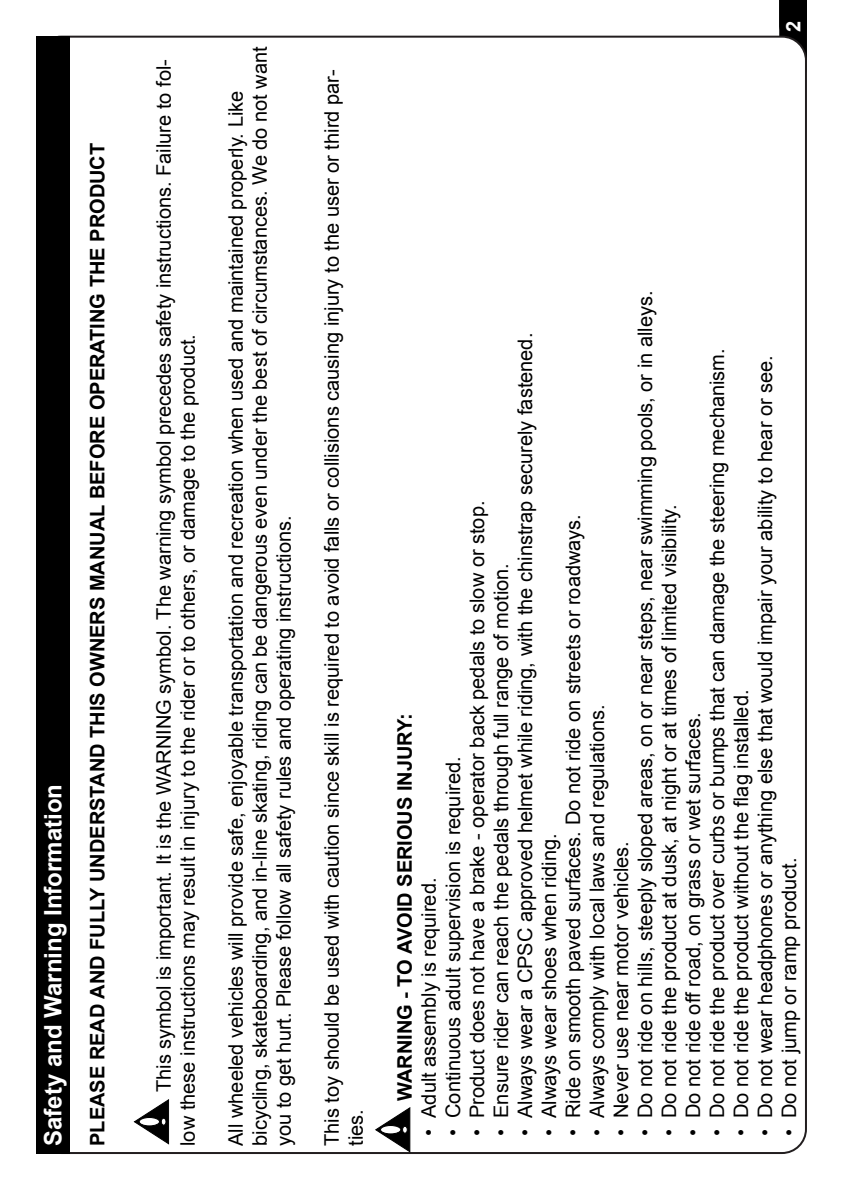
<style>
.page{position:relative;width:843px;height:1190px;background:#fff}
.page>*{position:absolute;margin:0;border:0;box-sizing:border-box;transform-origin:0 0}
.t1{font:700 24px "Arial";color:#fff}
.t2{font:20px/24px "Arial";color:#000}
.t3{font:700 20px "Arial";color:#000}
.t4{font:700 20px "Arial";color:#fff}
</style>
<div class="page">
<svg style="left:779px;top:0;width:27px;height:78px"></svg>
<svg style="left:134px;top:1099px;width:35px;height:44px"></svg>
<svg style="left:375px;top:1107px;width:35px;height:44px"></svg>
<div style="left:36px;top:36px;width:33px;height:1117px;background:#000"></div>
<p class="t1" style="left:37px;top:1145px;width:363px;rotate:-90deg">Safety and Warning Information</p>
<p class="t3" style="left:84px;top:1145px;width:1004px;rotate:-90deg">PLEASE READ AND FULLY UNDERSTAND THIS OWNERS MANUAL BEFORE OPERATING THE PRODUCT</p>
<p class="t2" style="left:152px;top:1145px;width:1088px;text-indent:54px;rotate:-90deg">This symbol is important. It is the WARNING symbol. The warning symbol precedes safety instructions. Failure to fol&shy;low these instructions may result in injury to the rider or to others, or damage to the product.</p>
<p class="t2" style="left:224px;top:1145px;width:1101px;rotate:-90deg">All wheeled vehicles will provide safe, enjoyable transportation and recreation when used and maintained properly. Like bicycling, skateboarding, and in-line skating, riding can be dangerous even under the best of circumstances. We do not want you to get hurt. Please follow all safety rules and operating instructions.</p>
<p class="t2" style="left:320px;top:1145px;width:1078px;rotate:-90deg">This toy should be used with caution since skill is required to avoid falls or collisions causing injury to the user or third par&shy;ties.</p>
<p class="t4" style="left:779px;top:32px;width:13px;rotate:-90deg">2</p>
<p class="t3" style="left:391px;top:1100px;width:389px;rotate:-90deg">WARNING - TO AVOID SERIOUS INJURY:</p>
<p class="t2" style="left:513px;top:1135px;width:804px;rotate:-90deg">• Always wear a CPSC approved helmet while riding, with the chinstrap securely fastened.</p>
<p class="t2" style="left:465px;top:1135px;width:636px;rotate:-90deg">• Product does not have a brake - operator back pedals to slow or stop.</p>
<p class="t2" style="left:561px;top:1135px;width:623px;rotate:-90deg">• Ride on smooth paved surfaces. Do not ride on streets or roadways.</p>
<p class="t2" style="left:489px;top:1135px;width:574px;rotate:-90deg">• Ensure rider can reach the pedals through full range of motion.</p>
<p class="t2" style="left:585px;top:1135px;width:433px;rotate:-90deg">• Always comply with local laws and regulations.</p>
<p class="t2" style="left:441px;top:1135px;width:381px;rotate:-90deg">• Continuous adult supervision is required.</p>
<p class="t2" style="left:537px;top:1135px;width:304px;rotate:-90deg">• Always wear shoes when riding.</p>
<p class="t2" style="left:609px;top:1135px;width:296px;rotate:-90deg">• Never use near motor vehicles.</p>
<p class="t2" style="left:417px;top:1135px;width:260px;rotate:-90deg">• Adult assembly is required.</p>
<p class="t2" style="left:633px;top:1135px;width:846px;rotate:-90deg">• Do not ride on hills, steeply sloped areas, on or near steps, near swimming pools, or in alleys.</p>
<p class="t2" style="left:705px;top:1135px;width:789px;rotate:-90deg">• Do not ride the product over curbs or bumps that can damage the steering mechanism.</p>
<p class="t2" style="left:753px;top:1135px;width:782px;rotate:-90deg">• Do not wear headphones or anything else that would impair your ability to hear or see.</p>
<p class="t2" style="left:657px;top:1135px;width:633px;rotate:-90deg">• Do not ride the product at dusk, at night or at times of limited visibility.</p>
<p class="t2" style="left:729px;top:1135px;width:447px;rotate:-90deg">• Do not ride the product without the flag installed.</p>
<p class="t2" style="left:681px;top:1135px;width:425px;rotate:-90deg">• Do not ride off road, on grass or wet surfaces.</p>
<p class="t2" style="left:777px;top:1135px;width:280px;rotate:-90deg">• Do not jump or ramp product.</p>
</div>
